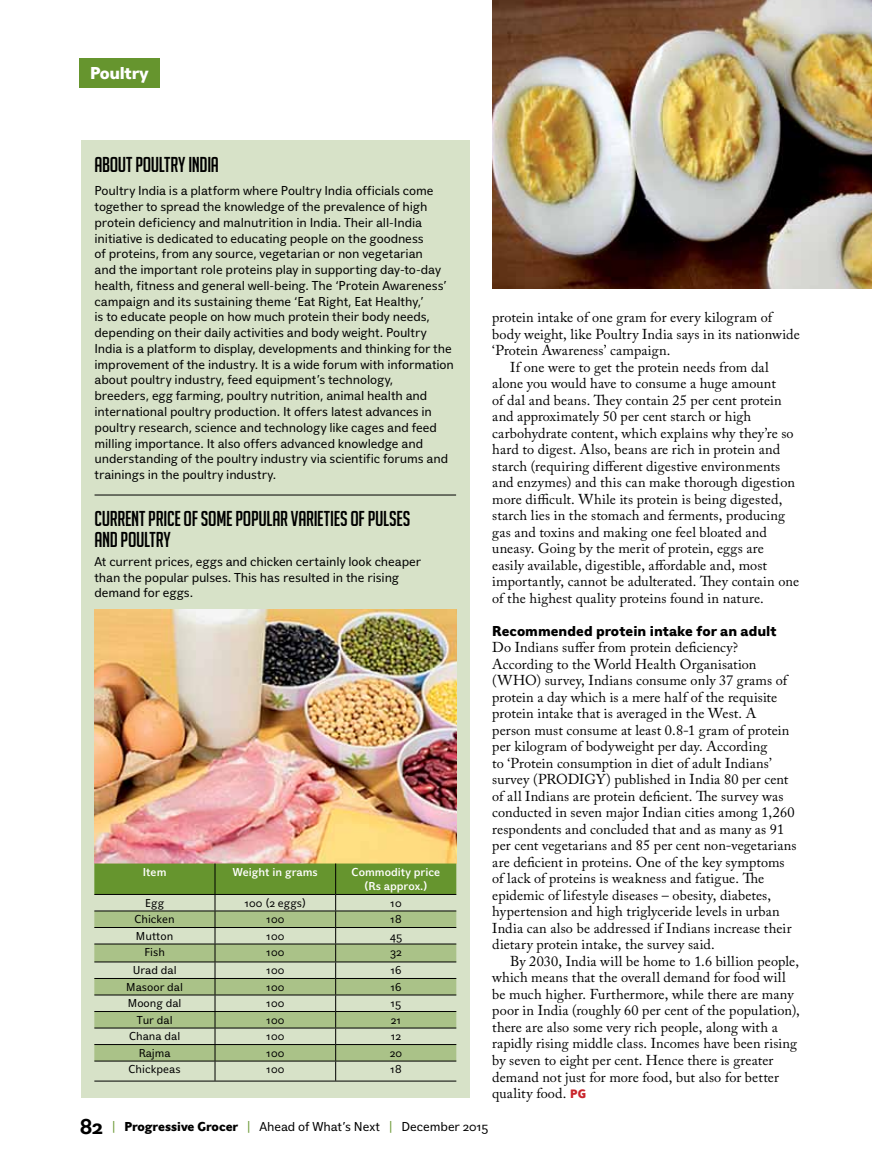
<style>
.page{position:relative;width:872px;height:1170px;background:#fff}
.page>*{position:absolute;margin:0;border:0;box-sizing:border-box;transform-origin:0 0}
.t1{font:21px/21px "Big Noodle Titling";letter-spacing:-.015em;color:#000}
.t2{font:800 18px "Eau Naturelle Sans";letter-spacing:-.015em;color:#fff}
.t3{font:800 15px "Eau Naturelle Sans";letter-spacing:-.005em;color:#000}
.t4{font:14.25px/16.5px "Adobe Caslon Pro";letter-spacing:.005em;color:#000}
.t5{font:13.5px/15.8px "Eau Naturelle Sans";letter-spacing:-.01em;color:#000}
.t6{font:12px "Eau Naturelle Sans";color:#000}
.t7{font:500 12px/14.4px "Eau Naturelle Sans";color:#fff;text-align:center}
.s1{font-family:"Eau Douce Sans";font-weight:800;font-size:12.75px;color:#c9252c}
.s2{font-weight:700;font-size:22.5px}
.s3{font-weight:500;color:#66952e}
.s4{font-weight:800}
</style>
<div class="page">
<div style="left:80px;top:58px;width:80px;height:30px;background:#66952e"></div>
<div style="left:81px;top:140px;width:389px;height:957px;background:#d7e2c8"></div>
<img style="left:492px;top:0;width:380px;height:289px">
<img style="left:94px;top:609px;width:362px;height:254px">
<svg style="left:94px;top:863px;width:362px;height:217px"></svg>
<hr style="left:94px;top:1080px;width:362px;height:1px;background:#000">
<hr style="left:95px;top:494px;width:361px;height:1px;background:#000">
<p class="t2" style="left:90px;top:63px;width:60px">Poultry</p>
<h1 class="t1" style="left:94px;top:154px;width:126px">ABOUT POULTRY INDIA</h1>
<p class="t5" style="left:95px;top:183px;width:361px">Poultry India is a platform where Poultry India officials come together to spread the knowledge of the prevalence of high protein deficiency and malnutrition in India. Their all-India initiative is dedicated to educating people on the goodness<br>of proteins, from any source, vegetarian or non vegetarian<br>and the important role proteins play in supporting day-to-day health, fitness and general well-being. The ‘Protein Awareness’ campaign and its sustaining theme ‘Eat Right, Eat Healthy,’<br>is to educate people on how much protein their body needs, depending on their daily activities and body weight. Poultry India is a platform to display, developments and thinking for the improvement of the industry. It is a wide forum with information about poultry industry, feed equipment’s technology,<br>breeders, egg farming, poultry nutrition, animal health and international poultry production. It offers latest advances in poultry research, science and technology like cages and feed milling importance. It also offers advanced knowledge and understanding of the poultry industry via scientific forums and trainings in the poultry industry.</p>
<h1 class="t1" style="left:94px;top:508px;width:317px">CURRENT PRICE OF SOME POPULAR VARIETIES OF PULSES<br>AND POULTRY</h1>
<p class="t5" style="left:94px;top:553px;width:328px">At current prices, eggs and chicken certainly look cheaper than the popular pulses. This has resulted in the rising demand for eggs.</p>
<p class="t7" style="left:143px;top:864px;width:25px">Item</p>
<p class="t7" style="left:233px;top:864px;width:87px">Weight in grams</p>
<p class="t7" style="left:352px;top:864px;width:90px">Commodity price (Rs approx.)</p>
<p class="t6" style="left:145px;top:896px;width:20px">Egg</p>
<p class="t6" style="left:244px;top:896px;width:63px">100 (2 eggs)</p>
<p class="t6" style="left:390px;top:896px;width:13px">10</p>
<p class="t6" style="left:134px;top:912px;width:42px">Chicken</p>
<p class="t6" style="left:266px;top:912px;width:20px">100</p>
<p class="t6" style="left:390px;top:912px;width:13px">18</p>
<p class="t6" style="left:136px;top:929px;width:39px">Mutton</p>
<p class="t6" style="left:266px;top:929px;width:20px">100</p>
<p class="t6" style="left:390px;top:929px;width:14px">45</p>
<p class="t6" style="left:144px;top:945px;width:22px">Fish</p>
<p class="t6" style="left:266px;top:945px;width:20px">100</p>
<p class="t6" style="left:390px;top:945px;width:13px">32</p>
<p class="t6" style="left:133px;top:963px;width:45px">Urad dal</p>
<p class="t6" style="left:266px;top:963px;width:20px">100</p>
<p class="t6" style="left:390px;top:963px;width:13px">16</p>
<p class="t6" style="left:126px;top:980px;width:58px">Masoor dal</p>
<p class="t6" style="left:266px;top:980px;width:20px">100</p>
<p class="t6" style="left:390px;top:980px;width:13px">16</p>
<p class="t6" style="left:128px;top:996px;width:55px">Moong dal</p>
<p class="t6" style="left:266px;top:996px;width:20px">100</p>
<p class="t6" style="left:390px;top:996px;width:13px">15</p>
<p class="t6" style="left:137px;top:1013px;width:37px">Tur dal</p>
<p class="t6" style="left:266px;top:1013px;width:20px">100</p>
<p class="t6" style="left:391px;top:1013px;width:12px">21</p>
<p class="t6" style="left:129px;top:1029px;width:53px">Chana dal</p>
<p class="t6" style="left:266px;top:1029px;width:20px">100</p>
<p class="t6" style="left:391px;top:1029px;width:12px">12</p>
<p class="t6" style="left:139px;top:1046px;width:34px">Rajma</p>
<p class="t6" style="left:266px;top:1046px;width:20px">100</p>
<p class="t6" style="left:390px;top:1046px;width:14px">20</p>
<p class="t6" style="left:129px;top:1062px;width:54px">Chickpeas</p>
<p class="t6" style="left:266px;top:1062px;width:20px">100</p>
<p class="t6" style="left:390px;top:1062px;width:13px">18</p>
<p class="t4" style="left:492px;top:309px;width:281px">protein intake of one gram for every kilogram of</p>
<p class="t4" style="left:492px;top:325px;width:309px">body weight, like Poultry India says in its nationwide</p>
<p class="t4" style="left:492px;top:342px;width:180px">‘Protein Awareness’ campaign.</p>
<p class="t4" style="left:510px;top:358px;width:260px">If one were to get the protein needs from dal</p>
<p class="t4" style="left:492px;top:375px;width:285px">alone you would have to consume a huge amount</p>
<p class="t4" style="left:492px;top:391px;width:291px">of dal and beans. They contain 25 per cent protein</p>
<p class="t4" style="left:492px;top:408px;width:260px">and approximately 50 per cent starch or high</p>
<p class="t4" style="left:492px;top:424px;width:303px">carbohydrate content, which explains why they’re so</p>
<p class="t4" style="left:492px;top:441px;width:289px">hard to digest. Also, beans are rich in protein and</p>
<p class="t4" style="left:492px;top:457px;width:289px">starch (requiring different digestive environments</p>
<p class="t4" style="left:492px;top:474px;width:304px">and enzymes) and this can make thorough digestion</p>
<p class="t4" style="left:492px;top:490px;width:292px">more difficult. While its protein is being digested,</p>
<p class="t4" style="left:492px;top:507px;width:294px">starch lies in the stomach and ferments, producing</p>
<p class="t4" style="left:492px;top:523px;width:276px">gas and toxins and making one feel bloated and</p>
<p class="t4" style="left:492px;top:540px;width:273px">uneasy. Going by the merit of protein, eggs are</p>
<p class="t4" style="left:492px;top:556px;width:276px">easily available, digestible, affordable and, most</p>
<p class="t4" style="left:492px;top:573px;width:308px">importantly, cannot be adulterated. They contain one</p>
<p class="t4" style="left:492px;top:589px;width:273px">of the highest quality proteins found in nature.</p>
<p class="t3" style="left:492px;top:622px;width:286px">Recommended protein intake for an adult</p>
<p class="t4" style="left:492px;top:639px;width:306px">Do Indians suffer from protein deficiency?<br>According to the World Health Organisation (WHO) survey, Indians consume only 37 grams of protein a day which is a mere half of the requisite protein intake that is averaged in the West. A person must consume at least 0.8-1 gram of protein per kilogram of bodyweight per day. According<br>to ‘Protein consumption in diet of adult Indians’ survey (PRODIGY) published in India 80 per cent of all Indians are protein deficient. The survey was conducted in seven major Indian cities among 1,260 respondents and concluded that and as many as 91 per cent vegetarians and 85 per cent non-vegetarians are deficient in proteins. One of the key symptoms of lack of proteins is weakness and fatigue. The epidemic of lifestyle diseases – obesity, diabetes, hypertension and high triglyceride levels in urban India can also be addressed if Indians increase their dietary protein intake, the survey said.</p>
<p class="t4" style="left:492px;top:952px;width:309px;text-indent:18px">By 2030, India will be home to 1.6 billion people, which means that the overall demand for food will be much higher. Furthermore, while there are many poor in India (roughly 60 per cent of the population), there are also some very rich people, along with a rapidly rising middle class. Incomes have been rising by seven to eight per cent. Hence there is greater demand not just for more food, but also for better quality food. <span class="s1">PG</span></p>
<p class="t5" style="left:80px;top:1118px;width:410px"><span class="s2">82</span> <span class="s3">|</span> <span class="s4">Progressive Grocer</span> <span class="s3">|</span> Ahead of What’s Next <span class="s3">|</span> December 2015</p>
</div>
